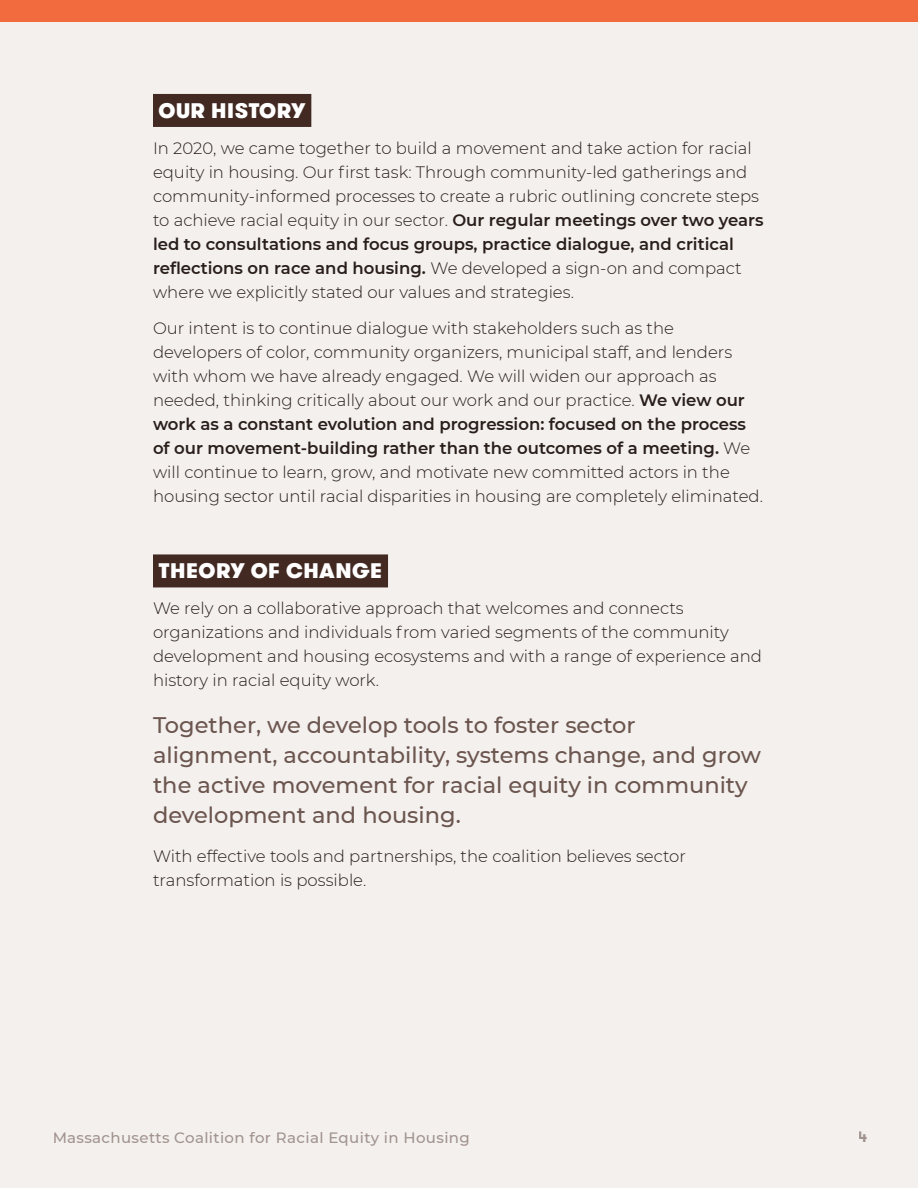
<style>
.page{position:relative;width:918px;height:1188px;background:#f3f0ee}
.page>*{position:absolute;margin:0;border:0;box-sizing:border-box;transform-origin:0 0}
.Callout{font:500 22.5px/30px "Montserrat";color:#6b554e}
.FC_Title{font:900 21px "GT Walsheim";letter-spacing:.025em;color:#fff}
.P4{font:300 16.5px/24px "Montserrat";color:#291e1a}
.t1{font:500 15px "Montserrat";letter-spacing:.025em;color:#6b554e}
.t2{font:700 15px "GT Walsheim";color:#6b554e}
.s1{font-weight:600}
</style>
<div class="page">
<div style="left:0;top:0;width:918px;height:22px;background:#f16b3e"></div>
<div style="left:153px;top:94px;width:158px;height:33px;background:#422a23"></div>
<div style="left:153px;top:554px;width:235px;height:33px;background:#422a23"></div>
<p class="FC_Title" style="left:158px;top:97px;width:148px">OUR HISTORY</p>
<p class="P4" style="left:153px;top:136px;width:612px">In 2020, we came together to build a movement and take action for racial equity in housing. Our first task: Through community-led gatherings and community-informed processes to create a rubric outlining concrete steps to achieve racial equity in our sector. <span class="s1">Our regular meetings over two years led to consultations and focus groups, practice dialogue, and critical reflections on race and housing.</span> We developed a sign-on and compact where we explicitly stated our values and strategies.</p>
<p class="P4" style="left:153px;top:316px;width:612px">Our intent is to continue dialogue with stakeholders such as the developers of color, community organizers, municipal staff, and lenders with whom we have already engaged. We will widen our approach as needed, thinking critically about our work and our practice. <span class="s1">We view our work as a constant evolution and progression: focused on the process of our movement-building rather than the outcomes of a meeting.</span> We will continue to learn, grow, and motivate new committed actors in the housing sector until racial disparities in housing are completely eliminated.</p>
<p class="FC_Title" style="left:158px;top:557px;width:225px">THEORY OF CHANGE</p>
<p class="P4" style="left:153px;top:596px;width:611px">We rely on a collaborative approach that welcomes and connects organizations and individuals from varied segments of the community development and housing ecosystems and with a range of experience and history in racial equity work.</p>
<p class="Callout" style="left:153px;top:709px;width:609px">Together, we develop tools to foster sector alignment, accountability, systems change, and grow the active movement for racial equity in community development and housing.</p>
<p class="P4" style="left:153px;top:844px;width:534px">With effective tools and partnerships, the coalition believes sector transformation is possible.</p>
<p class="t1" style="left:52px;top:1127px;width:419px">Massachusetts Coalition for Racial Equity in Housing</p>
<p class="t2" style="left:859px;top:1129px;width:11px">4</p>
</div>
